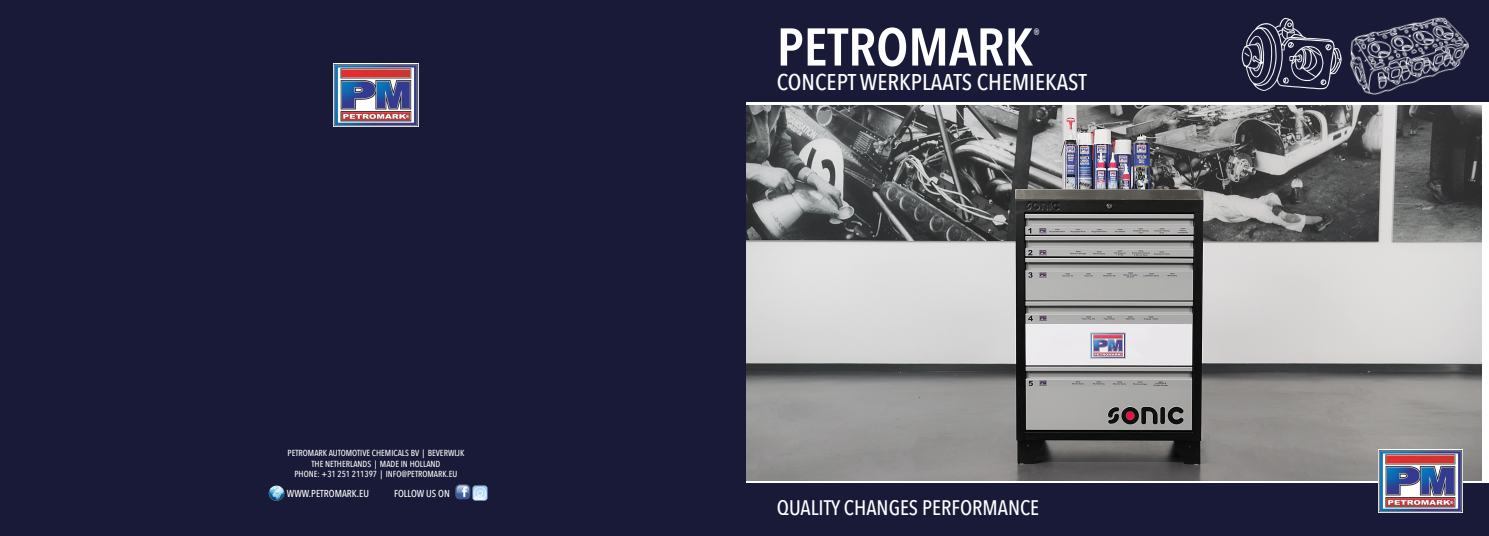
<style>
.page{position:relative;width:1489px;height:536px;background:#fff}
.page>*{position:absolute;margin:0;border:0;box-sizing:border-box;transform-origin:0 0}
.t1{font:600 52.5px "Avenir Next Condensed";color:#fff;scale:1.04 1}
.t2{font:500 22.75px "Avenir Next Condensed";color:#fff;scale:1.04 1}
.t3{font:500 21px "Avenir Next Condensed";color:#fff}
.t4{font:14.79px "Avenir Next Condensed";color:#fff}
.t5{font:500 10.06px "Avenir Next Condensed";color:#fff}
.t6{font:500 8.75px "Avenir Next Condensed";color:#fff}
</style>
<div class="page">
<img style="left:745px;top:106px;width:736px;height:374px">
<div style="left:743px;top:0;width:745px;height:102px;background:#191a37"></div>
<div style="left:739px;top:484px;width:749px;height:52px;background:#191a37"></div>
<img style="left:1378px;top:449px;width:84px;height:63px">
<img style="left:1241px;top:18px;width:96px;height:73px">
<img style="left:1337px;top:17px;width:132px;height:78px">
<div style="left:0;top:0;width:745px;height:536px;background:#191a37"></div>
<img style="left:269px;top:485px;width:15px;height:15px">
<img style="left:455px;top:484px;width:16px;height:16px">
<img style="left:473px;top:485px;width:15px;height:15px">
<img style="left:333px;top:63px;width:85px;height:64px">
<p class="t6" style="left:287px;top:448px;width:178px">PETROMARK AUTOMOTIVE CHEMICALS BV | BEVERWIJK</p>
<p class="t6" style="left:311px;top:458px;width:130px">THE NETHERLANDS | MADE IN HOLLAND</p>
<p class="t6" style="left:294px;top:469px;width:164px">PHONE: +31 251 211397 | INFO@PETROMARK.EU</p>
<p class="t5" style="left:287px;top:487px;width:84px">WWW.PETROMARK.EU</p>
<p class="t5" style="left:394px;top:487px;width:57px">FOLLOW US ON</p>
<p class="t1" style="left:776px;top:2px;width:248px">PETROMARK</p>
<p class="t2" style="left:776px;top:68px;width:300px">CONCEPT WERKPLAATS CHEMIEKAST</p>
<p class="t4" style="left:1033px;top:21px;width:9px">®</p>
<p class="t3" style="left:776px;top:494px;width:264px">QUALITY CHANGES PERFORMANCE</p>
</div>
